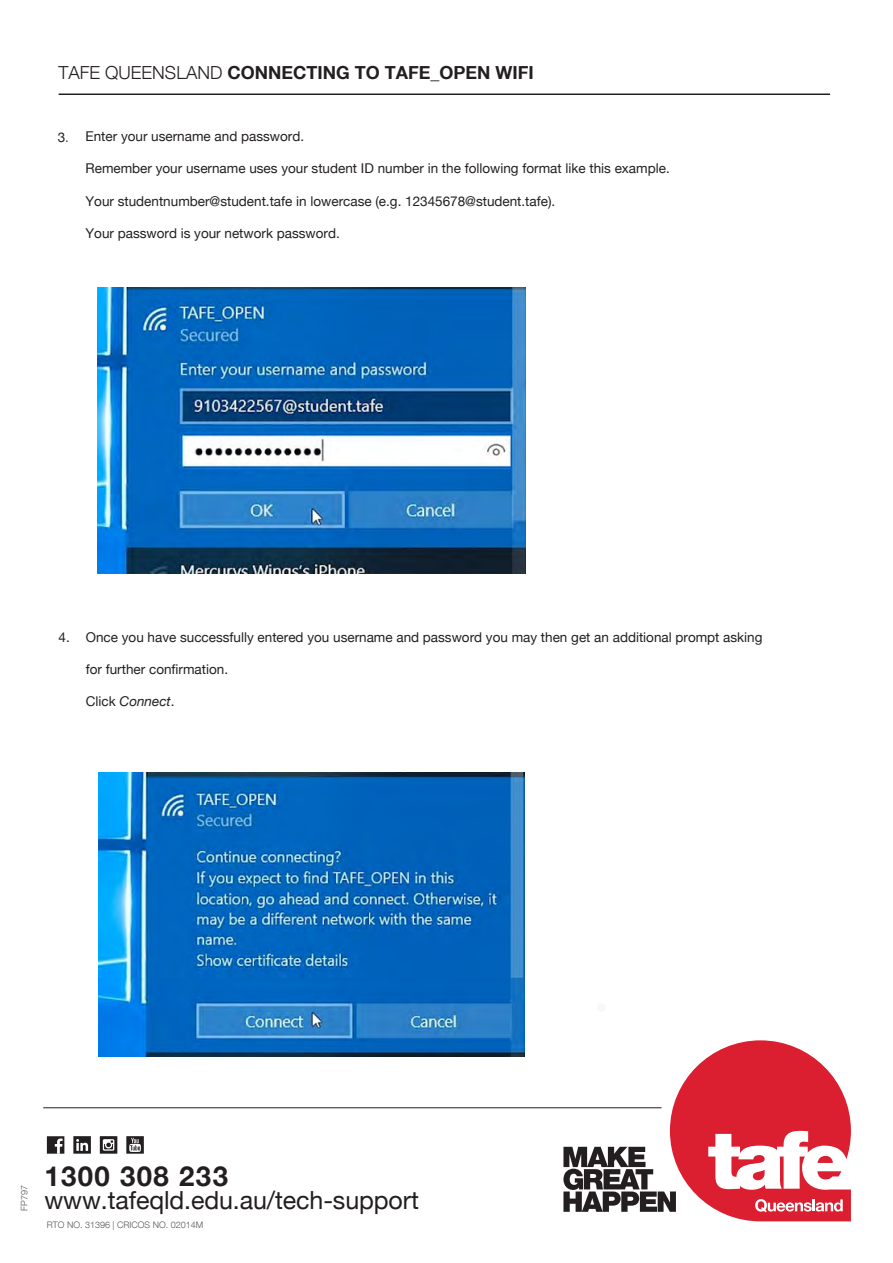
<style>
.page{position:relative;width:893px;height:1263px;background:#fff}
.page>*{position:absolute;margin:0;border:0;box-sizing:border-box;transform-origin:0 0}
.t1{font:700 27.6px "Helvetica Neue";letter-spacing:.05em;color:#231f20}
.t2{font:25.05px "Helvetica Neue";letter-spacing:-.005em;color:#231f20}
.t3{font:700 18px "Helvetica Neue LT Com";color:#231f20}
.t4{font:13.5px "Helvetica Neue";color:#231f20}
.t5{font:italic 13.5px "Helvetica Neue";color:#231f20}
.t6{font:300 9px "Helvetica Neue LT Com";color:#57585a}
.s1{font-weight:300}
.s2{font-family:"Helvetica Neue LT Com";font-weight:300}
.s3{font-style:normal}
</style>
<div class="page">
<hr style="left:59px;top:94px;width:771px;height:1px;background:#231f20">
<hr style="left:43px;top:1107px;width:637px;height:1px;background:#231f20">
<svg style="left:47px;top:1136px;width:17px;height:18px"></svg>
<svg style="left:73px;top:1136px;width:18px;height:18px"></svg>
<svg style="left:126px;top:1136px;width:18px;height:18px"></svg>
<svg style="left:100px;top:1136px;width:17px;height:18px"></svg>
<svg style="left:563px;top:1040px;width:288px;height:181px"></svg>
<img style="left:98px;top:288px;width:428px;height:285px">
<img style="left:98px;top:772px;width:427px;height:285px">
<p class="t3" style="left:59px;top:61px;width:477px"><span class="s1">TAFE QUEENSLAND</span> CONNECTING TO TAFE_OPEN WIFI</p>
<p class="t4" style="left:58px;top:126px;width:248px">3<span class="s2">.</span> Enter your username and password.</p>
<p class="t4" style="left:86px;top:159px;width:586px">Remember your username uses your student ID number in the following format like this example.</p>
<p class="t4" style="left:86px;top:191px;width:471px">Your studentnumber@student.tafe in lowercase (e.g. 12345678@student.tafe).</p>
<p class="t4" style="left:86px;top:224px;width:256px">Your password is your network password.</p>
<p class="t4" style="left:59px;top:627px;width:705px">4. Once you have successfully entered you username and password you may then get an additional prompt asking</p>
<p class="t4" style="left:86px;top:659px;width:144px">for further confirmation.</p>
<p class="t5" style="left:86px;top:692px;width:90px"><span class="s3">Click</span> Connect<span class="s3">.</span></p>
<p class="t6" style="left:19px;top:1211px;width:27px;rotate:-90deg">FP797</p>
<h1 class="t1" style="left:44px;top:1154px;width:185px">1300 308 233</h1>
<h2 class="t2" style="left:44px;top:1182px;width:376px">www.tafeqld.edu.au/tech-support</h2>
<p class="t6" style="left:47px;top:1219px;width:158px">RTO NO. 31396 | CRICOS NO. 02014M</p>
</div>
